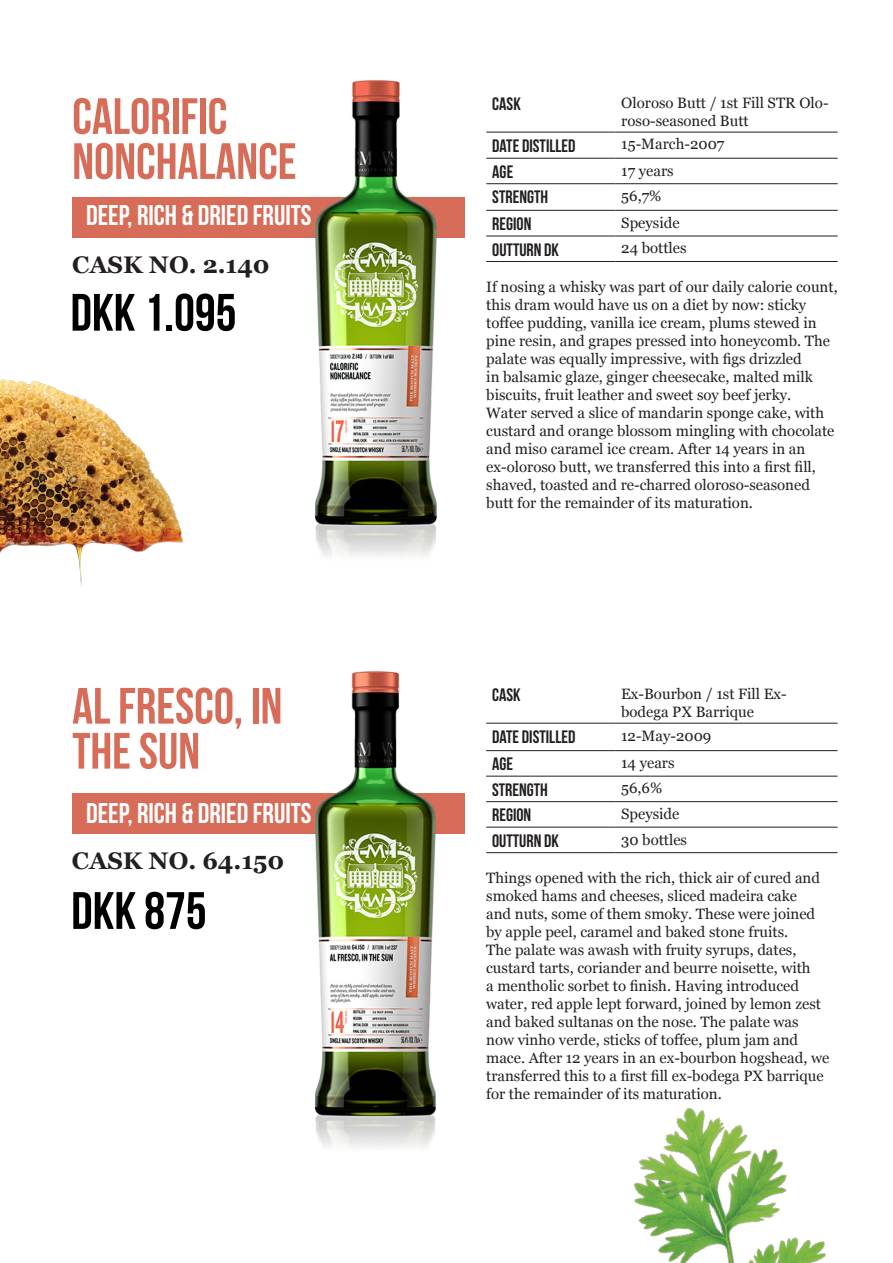
<style>
.page{position:relative;width:893px;height:1263px;background:#fff}
.page>*{position:absolute;margin:0;border:0;box-sizing:border-box;transform-origin:0 0}
.t1{font:700 52.5px "Bebas Neue";color:#000001}
.t2{font:700 51px/45px "Bebas Neue";color:#d76d59}
.t3{font:700 28.5px "Bebas Neue";color:#fff}
.t4{font:700 24px "Georgia";color:#231f20}
.t5{font:700 18px "Bebas Neue";color:#231f20}
.t6{font:15px/18px "Georgia";color:#231f20}
</style>
<div class="page">
<img style="left:0;top:379px;width:183px;height:207px">
<img style="left:634px;top:1107px;width:193px;height:156px">
<div style="left:72px;top:198px;width:393px;height:40px;background:#d76d59"></div>
<img style="left:313px;top:80px;width:127px;height:476px">
<hr style="left:486px;top:132px;width:129px;height:1px;background:#231f20">
<hr style="left:615px;top:132px;width:223px;height:1px;background:#231f20">
<hr style="left:486px;top:158px;width:129px;height:1px;background:#231f20">
<hr style="left:615px;top:158px;width:223px;height:1px;background:#231f20">
<hr style="left:486px;top:183px;width:129px;height:1px;background:#231f20">
<hr style="left:615px;top:183px;width:223px;height:1px;background:#231f20">
<hr style="left:486px;top:210px;width:129px;height:1px;background:#231f20">
<hr style="left:615px;top:210px;width:223px;height:1px;background:#231f20">
<hr style="left:486px;top:236px;width:129px;height:1px;background:#231f20">
<hr style="left:615px;top:236px;width:223px;height:1px;background:#231f20">
<hr style="left:486px;top:261px;width:129px;height:1px;background:#231f20">
<hr style="left:615px;top:261px;width:223px;height:1px;background:#231f20">
<div style="left:72px;top:794px;width:393px;height:40px;background:#d76d59"></div>
<img style="left:313px;top:671px;width:126px;height:476px">
<hr style="left:486px;top:723px;width:129px;height:1px;background:#231f20">
<hr style="left:615px;top:723px;width:222px;height:1px;background:#231f20">
<hr style="left:486px;top:750px;width:129px;height:1px;background:#231f20">
<hr style="left:615px;top:750px;width:222px;height:1px;background:#231f20">
<hr style="left:486px;top:776px;width:129px;height:1px;background:#231f20">
<hr style="left:615px;top:776px;width:222px;height:1px;background:#231f20">
<hr style="left:486px;top:801px;width:129px;height:1px;background:#231f20">
<hr style="left:615px;top:801px;width:222px;height:1px;background:#231f20">
<hr style="left:486px;top:827px;width:129px;height:1px;background:#231f20">
<hr style="left:615px;top:827px;width:222px;height:1px;background:#231f20">
<hr style="left:486px;top:852px;width:129px;height:1px;background:#231f20">
<hr style="left:615px;top:852px;width:222px;height:1px;background:#231f20">
<p class="t2" style="left:72px;top:93px;width:226px">CALORIFIC<br>NONCHALANCE</p>
<p class="t3" style="left:86px;top:200px;width:227px">DEEP, RICH &amp; DRIED FRUITS</p>
<p class="t4" style="left:72px;top:247px;width:199px">CASK NO. 2.140</p>
<p class="t1" style="left:71px;top:284px;width:167px">DKK 1.095</p>
<p class="t2" style="left:72px;top:683px;width:212px">AL FRESCO, IN<br>THE SUN</p>
<p class="t3" style="left:86px;top:797px;width:227px">DEEP, RICH &amp; DRIED FRUITS</p>
<p class="t4" style="left:72px;top:843px;width:214px">CASK NO. 64.150</p>
<p class="t1" style="left:71px;top:882px;width:137px">DKK 875</p>
<p class="t5" style="left:492px;top:94px;width:30px">CASK</p>
<p class="t6" style="left:621px;top:93px;width:209px">Oloroso Butt / 1st Fill STR Olo&shy;roso-seasoned Butt</p>
<p class="t5" style="left:492px;top:135px;width:85px">DATE DISTILLED</p>
<p class="t6" style="left:621px;top:135px;width:105px">15-March-2007</p>
<p class="t5" style="left:492px;top:162px;width:22px">AGE</p>
<p class="t6" style="left:621px;top:161px;width:54px">17 years</p>
<p class="t5" style="left:492px;top:187px;width:57px">STRENGTH</p>
<p class="t6" style="left:621px;top:186px;width:42px">56,7%</p>
<p class="t5" style="left:492px;top:214px;width:41px">REGION</p>
<p class="t6" style="left:621px;top:213px;width:60px">Speyside</p>
<p class="t5" style="left:492px;top:239px;width:68px">OUTTURN DK</p>
<p class="t6" style="left:621px;top:239px;width:67px">24 bottles</p>
<p class="t6" style="left:486px;top:277px;width:353px">If nosing a whisky was part of our daily calorie count, this dram would have us on a diet by now: sticky toffee pudding, vanilla ice cream, plums stewed in pine resin, and grapes pressed into honeycomb. The palate was equally impressive, with figs drizzled<br>in balsamic glaze, ginger cheesecake, malted milk biscuits, fruit leather and sweet soy beef jerky.<br>Water served a slice of mandarin sponge cake, with custard and orange blossom mingling with chocolate and miso caramel ice cream. After 14 years in an ex-oloroso butt, we transferred this into a first fill, shaved, toasted and re-charred oloroso-seasoned butt for the remainder of its maturation.</p>
<p class="t5" style="left:492px;top:685px;width:30px">CASK</p>
<p class="t6" style="left:621px;top:684px;width:167px">Ex-Bourbon / 1st Fill Ex&shy;bodega PX Barrique</p>
<p class="t5" style="left:492px;top:726px;width:85px">DATE DISTILLED</p>
<p class="t6" style="left:621px;top:726px;width:92px">12-May-2009</p>
<p class="t5" style="left:492px;top:754px;width:22px">AGE</p>
<p class="t6" style="left:621px;top:753px;width:55px">14 years</p>
<p class="t5" style="left:492px;top:779px;width:57px">STRENGTH</p>
<p class="t6" style="left:621px;top:779px;width:43px">56,6%</p>
<p class="t5" style="left:492px;top:805px;width:41px">REGION</p>
<p class="t6" style="left:621px;top:804px;width:60px">Speyside</p>
<p class="t5" style="left:492px;top:830px;width:68px">OUTTURN DK</p>
<p class="t6" style="left:621px;top:830px;width:67px">30 bottles</p>
<p class="t6" style="left:486px;top:868px;width:345px">Things opened with the rich, thick air of cured and smoked hams and cheeses, sliced madeira cake<br>and nuts, some of them smoky. These were joined by apple peel, caramel and baked stone fruits.<br>The palate was awash with fruity syrups, dates, custard tarts, coriander and beurre noisette, with<br>a mentholic sorbet to finish. Having introduced water, red apple lept forward, joined by lemon zest and baked sultanas on the nose. The palate was now vinho verde, sticks of toffee, plum jam and mace. After 12 years in an ex-bourbon hogshead, we transferred this to a first fill ex-bodega PX barrique for the remainder of its maturation.</p>
</div>
